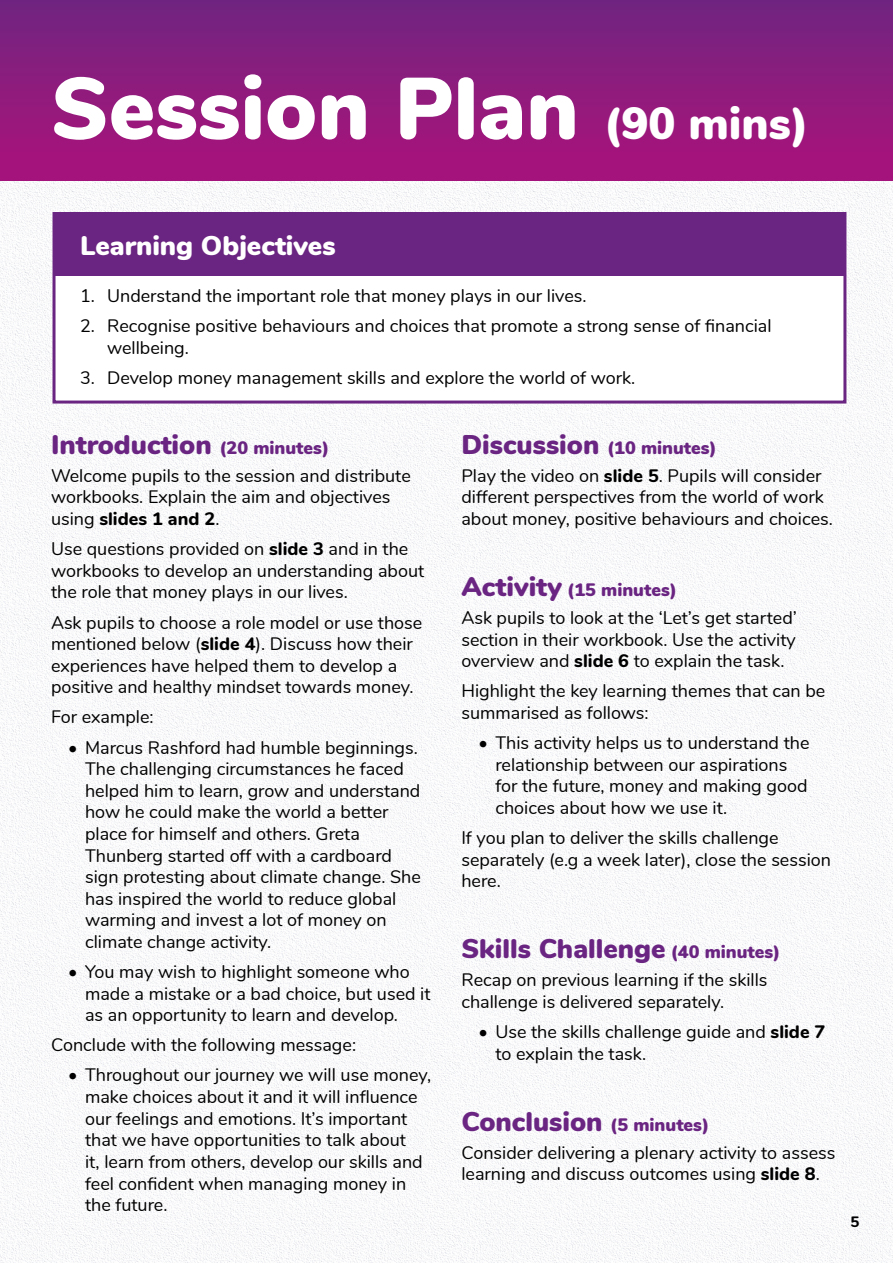
<style>
.page{position:relative;width:893px;height:1263px;background:#fff}
.page>*{position:absolute;margin:0;border:0;box-sizing:border-box;transform-origin:0 0}
.t1{font:900 87px "Nunito";color:#fff}
.t2{font:900 27px "Nunito";color:#6a2481}
.t3{font:900 27px "Nunito";color:#fff}
.t4{font:18px/21.6px "Nunito";color:#000}
.t5{font:900 18px "Nunito";color:#6a2481}
.t6{font:800 15px "Nunito";color:#000}
.s1{font-size:45px}
.s2{font-size:18px}
.s3{font-weight:800}
.s4{font-size:27px}
</style>
<div class="page">
<img style="left:0;top:181px;width:893px;height:1082px">
<div style="left:0;top:0;width:893px;height:181px;background:linear-gradient(to bottom,#712580,#aa127a)"></div>
<div style="left:53px;top:212px;width:793px;height:192px;background:#fff;border:3px solid #6a2481"></div>
<div style="left:54px;top:214px;width:791px;height:61px;background:#6a2481"></div>
<p class="t1" style="left:51px;top:44px;width:759px">Session Plan <span class="s1">(90 mins)</span></p>
<p class="t3" style="left:80px;top:226px;width:257px">Learning Objectives</p>
<p class="t4" style="left:80px;top:284px;width:508px">1. Understand the important role that money plays in our lives.</p>
<p class="t4" style="left:107px;top:314px;width:666px;text-indent:-27px">2. Recognise positive behaviours and choices that promote a strong sense of financial wellbeing.</p>
<p class="t4" style="left:80px;top:366px;width:557px">3. Develop money management skills and explore the world of work.</p>
<p class="t2" style="left:51px;top:424px;width:280px">Introduction <span class="s2">(20 minutes)</span></p>
<p class="t4" style="left:51px;top:464px;width:361px">Welcome pupils to the session and distribute workbooks. Explain the aim and objectives using <span class="s3">slides 1 and 2</span>.</p>
<p class="t4" style="left:51px;top:537px;width:375px">Use questions provided on <span class="s3">slide 3</span> and in the workbooks to develop an understanding about the role that money plays in our lives.</p>
<p class="t4" style="left:51px;top:610px;width:373px">Ask pupils to choose a role model or use those mentioned below (<span class="s3">slide 4</span>). Discuss how their experiences have helped them to develop a positive and healthy mindset towards money.</p>
<p class="t4" style="left:51px;top:705px;width:104px">For example:</p>
<p class="t4" style="left:85px;top:735px;width:337px;text-indent:-17px">• Marcus Rashford had humble beginnings.<br>The challenging circumstances he faced helped him to learn, grow and understand how he could make the world a better place for himself and others. Greta Thunberg started off with a cardboard sign protesting about climate change. She has inspired the world to reduce global warming and invest a lot of money on climate change activity.</p>
<p class="t4" style="left:85px;top:960px;width:347px;text-indent:-17px">• You may wish to highlight someone who made a mistake or a bad choice, but used it as an opportunity to learn and develop.</p>
<p class="t4" style="left:51px;top:1033px;width:307px">Conclude with the following message:</p>
<p class="t4" style="left:85px;top:1063px;width:348px;text-indent:-17px">• Throughout our journey we will use money, make choices about it and it will influence our feelings and emotions. It’s important that we have opportunities to talk about<br>it, learn from others, develop our skills and feel confident when managing money in the future.</p>
<p class="t5" style="left:461px;top:434px;width:257px"><span class="s4">Discussion</span> (10 minutes)</p>
<p class="t4" style="left:461px;top:464px;width:373px">Play the video on <span class="s3">slide 5</span>. Pupils will consider different perspectives from the world of work about money, positive behaviours and choices.</p>
<p class="t5" style="left:461px;top:576px;width:217px"><span class="s4">Activity</span> (15 minutes)</p>
<p class="t4" style="left:461px;top:606px;width:337px;text-align:justify">Ask pupils to look at the ‘Let’s get started’ section in their workbook. Use the activity overview and <span class="s3">slide 6</span> to explain the task.</p>
<p class="t4" style="left:461px;top:679px;width:366px">Highlight the key learning themes that can be summarised as follows:</p>
<p class="t4" style="left:495px;top:731px;width:316px;text-indent:-17px">• This activity helps us to understand the relationship between our aspirations for the future, money and making good choices about how we use it.</p>
<p class="t4" style="left:461px;top:826px;width:371px">If you plan to deliver the skills challenge separately (e.g a week later), close the session here.</p>
<p class="t2" style="left:461px;top:929px;width:321px">Skills Challenge <span class="s2">(40 minutes)</span></p>
<p class="t4" style="left:461px;top:968px;width:308px">Recap on previous learning if the skills challenge is delivered separately.</p>
<p class="t4" style="left:495px;top:1020px;width:331px;text-indent:-17px">• Use the skills challenge guide and <span class="s3">slide 7 </span>to explain the task.</p>
<p class="t2" style="left:461px;top:1101px;width:249px">Conclusion <span class="s2">(5 minutes)</span></p>
<p class="t4" style="left:461px;top:1140px;width:376px">Consider delivering a plenary activity to assess learning and discuss outcomes using <span class="s3">slide 8</span>.</p>
<p class="t6" style="left:850px;top:1211px;width:10px">5</p>
</div>
